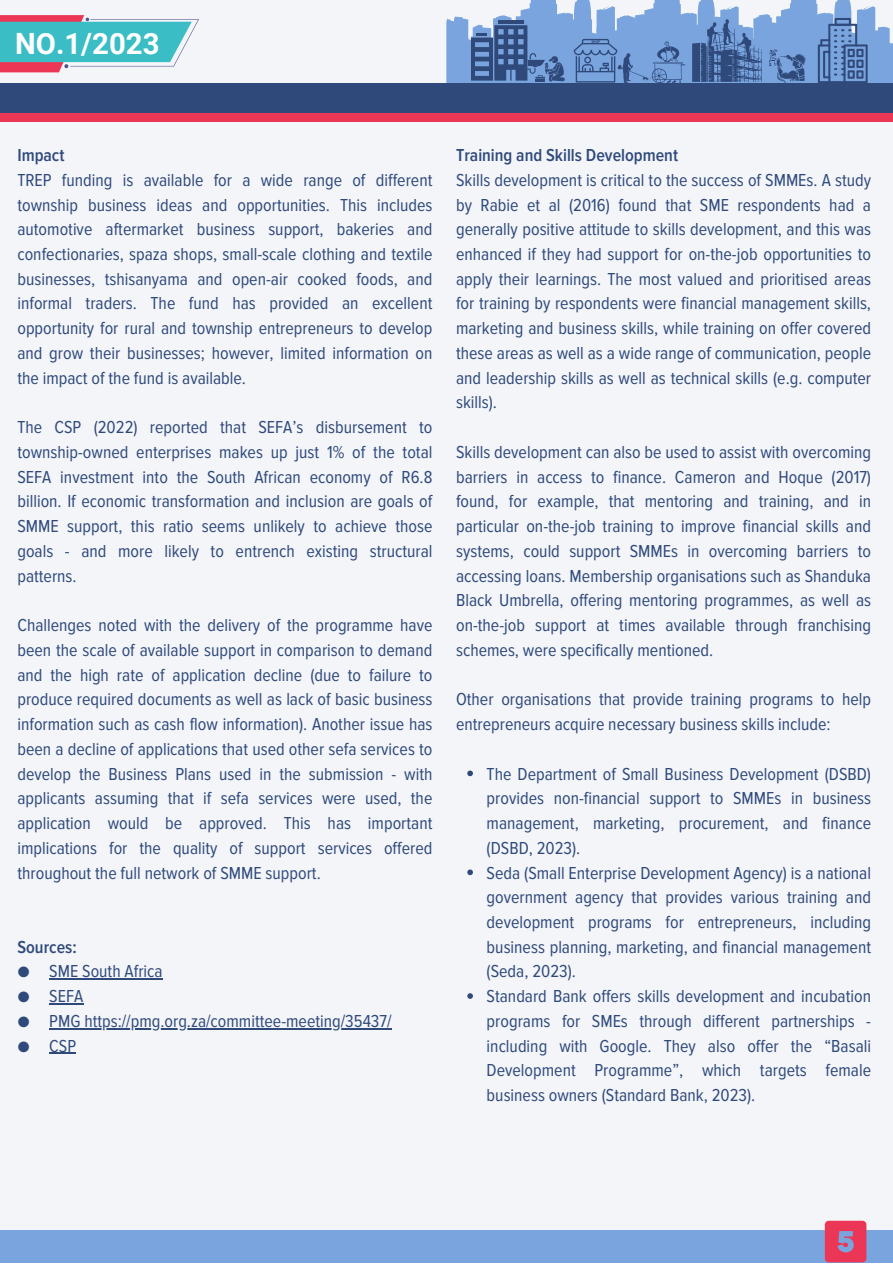
<style>
.page{position:relative;width:893px;height:1264px;background:#fff}
.page>*{position:absolute;margin:0;border:0;box-sizing:border-box;transform-origin:0 0}
.t1{font:700 29.25px "Roboto";color:#fff}
.t2{font:18px/24.8px "Proxima Nova Cond";color:#2f497b;text-align:justify}
.t3{font:600 18px "Proxima Nova Cond";color:#2f497b}
</style>
<div class="page">
<div style="left:0;top:0;width:892px;height:1262px;background:#f3f5f9"></div>
<div style="left:0;top:89px;width:892px;height:32px;background:#ec3655"></div>
<div style="left:0;top:83px;width:892px;height:29px;background:#2f497b"></div>
<div style="left:0;top:1229px;width:892px;height:33px;background:#7aa4dd"></div>
<svg style="left:446px;top:0;width:446px;height:83px;background:#7c9dcd"></svg>
<svg style="left:824px;top:1220px;width:42px;height:42px;background:#da4c6e"></svg>
<hr style="left:49px;top:978px;width:114px;height:1px;background:#2f497b">
<hr style="left:49px;top:1003px;width:34px;height:1px;background:#2f497b">
<hr style="left:49px;top:1028px;width:342px;height:1px;background:#2f497b">
<svg style="left:49px;top:1052px;width:27px;height:1px"></svg>
<svg style="left:467px;top:770px;width:6px;height:6px"></svg>
<svg style="left:467px;top:869px;width:6px;height:6px"></svg>
<svg style="left:467px;top:993px;width:6px;height:5px"></svg>
<svg style="left:0;top:15px;width:199px;height:57px"></svg>
<p class="t1" style="left:15px;top:26px;width:146px">NO.1/2023</p>
<p class="t3" style="left:17px;top:144px;width:49px">Impact</p>
<p class="t2" style="left:17px;top:168px;width:416px">TREP funding is available for a wide range of different township business ideas and opportunities. This includes automotive aftermarket business support, bakeries and confectionaries, spaza shops, small-scale clothing and textile businesses, tshisanyama and open-air cooked foods, and informal traders. The fund has provided an excellent opportunity for rural and township entrepreneurs to develop and grow their businesses; however, limited information on the impact of the fund is available.</p>
<p class="t2" style="left:17px;top:415px;width:416px">The CSP (2022) reported that SEFA’s disbursement to township-owned enterprises makes up just 1% of the total SEFA investment into the South African economy of R6.8 billion. If economic transformation and inclusion are goals of SMME support, this ratio seems unlikely to achieve those goals - and more likely to entrench existing structural patterns.</p>
<p class="t2" style="left:17px;top:613px;width:416px">Challenges noted with the delivery of the programme have been the scale of available support in comparison to demand and the high rate of application decline (due to failure to produce required documents as well as lack of basic business information such as cash flow information). Another issue has been a decline of applications that used other sefa services to develop the Business Plans used in the submission - with applicants assuming that if sefa services were used, the application would be approved. This has important implications for the quality of support services offered throughout the full network of SMME support.</p>
<p class="t3" style="left:17px;top:936px;width:61px">Sources:</p>
<p class="t2" style="left:17px;top:959px;width:147px">● SME South Africa</p>
<p class="t2" style="left:17px;top:984px;width:67px">● SEFA</p>
<p class="t2" style="left:17px;top:1008px;width:375px">● PMG https://pmg.org.za/committee-meeting/35437/</p>
<p class="t2" style="left:17px;top:1033px;width:60px">● CSP</p>
<p class="t3" style="left:456px;top:144px;width:223px">Training and Skills Development</p>
<p class="t2" style="left:456px;top:168px;width:416px">Skills development is critical to the success of SMMEs. A study by Rabie et al (2016) found that SME respondents had a generally positive attitude to skills development, and this was enhanced if they had support for on-the-job opportunities to apply their learnings. The most valued and prioritised areas for training by respondents were financial management skills, marketing and business skills, while training on offer covered these areas as well as a wide range of communication, people and leadership skills as well as technical skills (e.g. computer skills).</p>
<p class="t2" style="left:456px;top:440px;width:416px">Skills development can also be used to assist with overcoming barriers in access to finance. Cameron and Hoque (2017) found, for example, that mentoring and training, and in particular on-the-job training to improve financial skills and systems, could support SMMEs in overcoming barriers to accessing loans. Membership organisations such as Shanduka Black Umbrella, offering mentoring programmes, as well as on-the-job support at times available through franchising schemes, were specifically mentioned.</p>
<p class="t2" style="left:456px;top:687px;width:416px">Other organisations that provide training programs to help entrepreneurs acquire necessary business skills include:</p>
<p class="t2" style="left:486px;top:761px;width:386px">The Department of Small Business Development (DSBD) provides non-financial support to SMMEs in business management, marketing, procurement, and finance (DSBD, 2023).</p>
<p class="t2" style="left:486px;top:860px;width:386px">Seda (Small Enterprise Development Agency) is a national government agency that provides various training and development programs for entrepreneurs, including business planning, marketing, and financial management (Seda, 2023).</p>
<p class="t2" style="left:486px;top:984px;width:386px">Standard Bank offers skills development and incubation programs for SMEs through different partnerships - including with Google. They also offer the “Basali Development Programme”, which targets female business owners (Standard Bank, 2023).</p>
</div>
